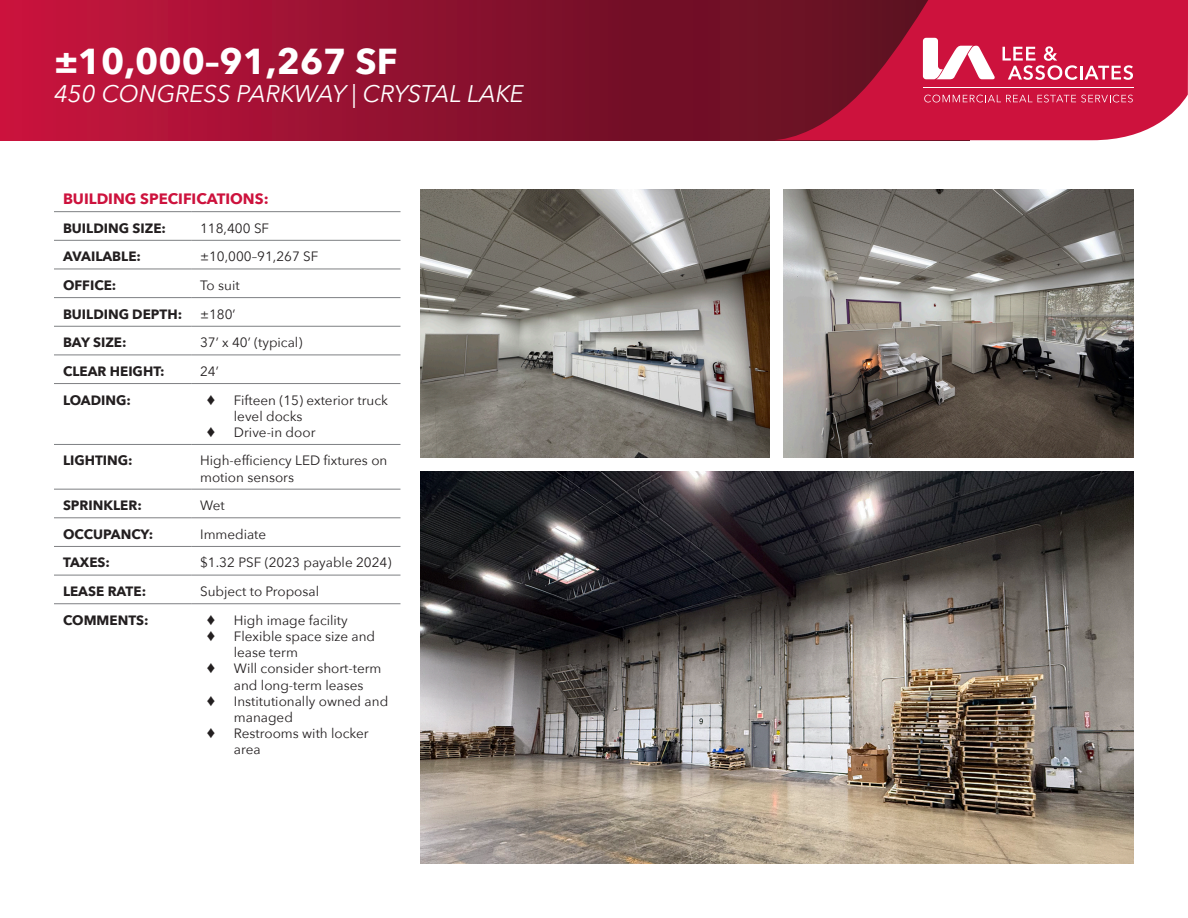
<style>
.page{position:relative;width:1188px;height:918px;background:#fff}
.page>*{position:absolute;margin:0;border:0;box-sizing:border-box;transform-origin:0 0}
.t1{font:700 36px "Avenir Next";color:#fff}
.t2{font:italic 24px "Avenir Next";color:#fff}
.t3{font:700 15px "Avenir Next";color:#cd123d}
.t4{font:13.5px/16.2px "Avenir Next";color:#231f20}
.t5{font:700 13.5px "Avenir Next";color:#231f20}
.s1{font-family:"Arial";font-size:16.5px}
</style>
<div class="page">
<img style="left:421px;top:189px;width:349px;height:269px">
<img style="left:421px;top:471px;width:713px;height:393px">
<img style="left:783px;top:189px;width:351px;height:269px">
<hr style="left:54px;top:211px;width:137px;height:1px;background:#7e8083">
<hr style="left:191px;top:211px;width:209px;height:1px;background:#7e8083">
<hr style="left:54px;top:240px;width:137px;height:1px;background:#7e8083">
<hr style="left:191px;top:240px;width:209px;height:1px;background:#7e8083">
<hr style="left:54px;top:269px;width:137px;height:1px;background:#7e8083">
<hr style="left:191px;top:269px;width:209px;height:1px;background:#7e8083">
<hr style="left:54px;top:297px;width:137px;height:1px;background:#7e8083">
<hr style="left:191px;top:297px;width:209px;height:1px;background:#7e8083">
<hr style="left:54px;top:326px;width:137px;height:1px;background:#7e8083">
<hr style="left:191px;top:326px;width:209px;height:1px;background:#7e8083">
<hr style="left:54px;top:355px;width:137px;height:1px;background:#7e8083">
<hr style="left:191px;top:355px;width:209px;height:1px;background:#7e8083">
<hr style="left:54px;top:383px;width:137px;height:1px;background:#7e8083">
<hr style="left:191px;top:383px;width:209px;height:1px;background:#7e8083">
<hr style="left:54px;top:444px;width:137px;height:1px;background:#7e8083">
<hr style="left:191px;top:444px;width:209px;height:1px;background:#7e8083">
<hr style="left:54px;top:489px;width:137px;height:1px;background:#7e8083">
<hr style="left:191px;top:489px;width:209px;height:1px;background:#7e8083">
<hr style="left:54px;top:517px;width:137px;height:1px;background:#7e8083">
<hr style="left:191px;top:517px;width:209px;height:1px;background:#7e8083">
<hr style="left:54px;top:546px;width:137px;height:1px;background:#7e8083">
<hr style="left:191px;top:546px;width:209px;height:1px;background:#7e8083">
<hr style="left:54px;top:575px;width:137px;height:1px;background:#7e8083">
<hr style="left:191px;top:575px;width:209px;height:1px;background:#7e8083">
<hr style="left:54px;top:603px;width:137px;height:1px;background:#7e8083">
<hr style="left:191px;top:603px;width:209px;height:1px;background:#7e8083">
<svg style="left:0;top:0;width:773px;height:140px;background:#951130"></svg>
<svg style="left:773px;top:0;width:415px;height:141px;background:#b1193c"></svg>
<svg style="left:1003px;top:46px;width:130px;height:34px;background:#d74667"></svg>
<svg style="left:923px;top:38px;width:72px;height:41px"></svg>
<svg style="left:924px;top:95px;width:209px;height:7px"></svg>
<hr style="left:923px;top:88px;width:211px;height:1px;background:#fff">
<h1 class="t1" style="left:54px;top:30px;width:345px">±10,000–91,267 SF</h1>
<h2 class="t2" style="left:54px;top:74px;width:471px">450 CONGRESS PARKWAY | CRYSTAL LAKE</h2>
<p class="t3" style="left:63px;top:186px;width:207px">BUILDING SPECIFICATIONS:</p>
<p class="t5" style="left:63px;top:216px;width:105px">BUILDING SIZE:</p>
<p class="t4" style="left:200px;top:219px;width:71px">118,400 SF</p>
<p class="t5" style="left:63px;top:245px;width:80px">AVAILABLE:</p>
<p class="t4" style="left:200px;top:248px;width:120px">±10,000–91,267 SF</p>
<p class="t5" style="left:63px;top:274px;width:55px">OFFICE:</p>
<p class="t4" style="left:200px;top:277px;width:41px">To suit</p>
<p class="t5" style="left:63px;top:302px;width:121px">BUILDING DEPTH:</p>
<p class="t4" style="left:200px;top:305px;width:37px">±180’</p>
<p class="t5" style="left:63px;top:331px;width:65px">BAY SIZE:</p>
<p class="t4" style="left:200px;top:334px;width:104px">37’ x 40’ (typical)</p>
<p class="t5" style="left:63px;top:359px;width:103px">CLEAR HEIGHT:</p>
<p class="t4" style="left:200px;top:363px;width:20px">24’</p>
<p class="t5" style="left:63px;top:388px;width:70px">LOADING:</p>
<p class="t4" style="left:234px;top:391px;width:156px;text-indent:-27px"><span class="s1">♦</span> Fifteen (15) exterior truck level docks</p>
<p class="t4" style="left:207px;top:424px;width:110px"><span class="s1">♦</span> Drive-in door</p>
<p class="t5" style="left:63px;top:449px;width:71px">LIGHTING:</p>
<p class="t4" style="left:200px;top:452px;width:189px">High-efficiency LED fixtures on motion sensors</p>
<p class="t5" style="left:63px;top:494px;width:80px">SPRINKLER:</p>
<p class="t4" style="left:200px;top:497px;width:26px">Wet</p>
<p class="t5" style="left:63px;top:522px;width:92px">OCCUPANCY:</p>
<p class="t4" style="left:200px;top:525px;width:68px">Immediate</p>
<p class="t5" style="left:63px;top:551px;width:49px">TAXES:</p>
<p class="t4" style="left:200px;top:554px;width:193px">$1.32 PSF (2023 payable 2024)</p>
<p class="t5" style="left:63px;top:580px;width:85px">LEASE RATE:</p>
<p class="t4" style="left:200px;top:583px;width:120px">Subject to Proposal</p>
<p class="t5" style="left:63px;top:608px;width:87px">COMMENTS:</p>
<p class="t4" style="left:207px;top:611px;width:142px"><span class="s1">♦</span> High image facility</p>
<p class="t4" style="left:234px;top:628px;width:143px;text-indent:-27px"><span class="s1">♦</span> Flexible space size and lease term</p>
<p class="t4" style="left:234px;top:660px;width:149px;text-indent:-27px"><span class="s1">♦</span> Will consider short-term and long-term leases</p>
<p class="t4" style="left:234px;top:692px;width:156px;text-indent:-27px"><span class="s1">♦</span> Institutionally owned and managed</p>
<p class="t4" style="left:234px;top:725px;width:136px;text-indent:-27px"><span class="s1">♦</span> Restrooms with locker area</p>
</div>
